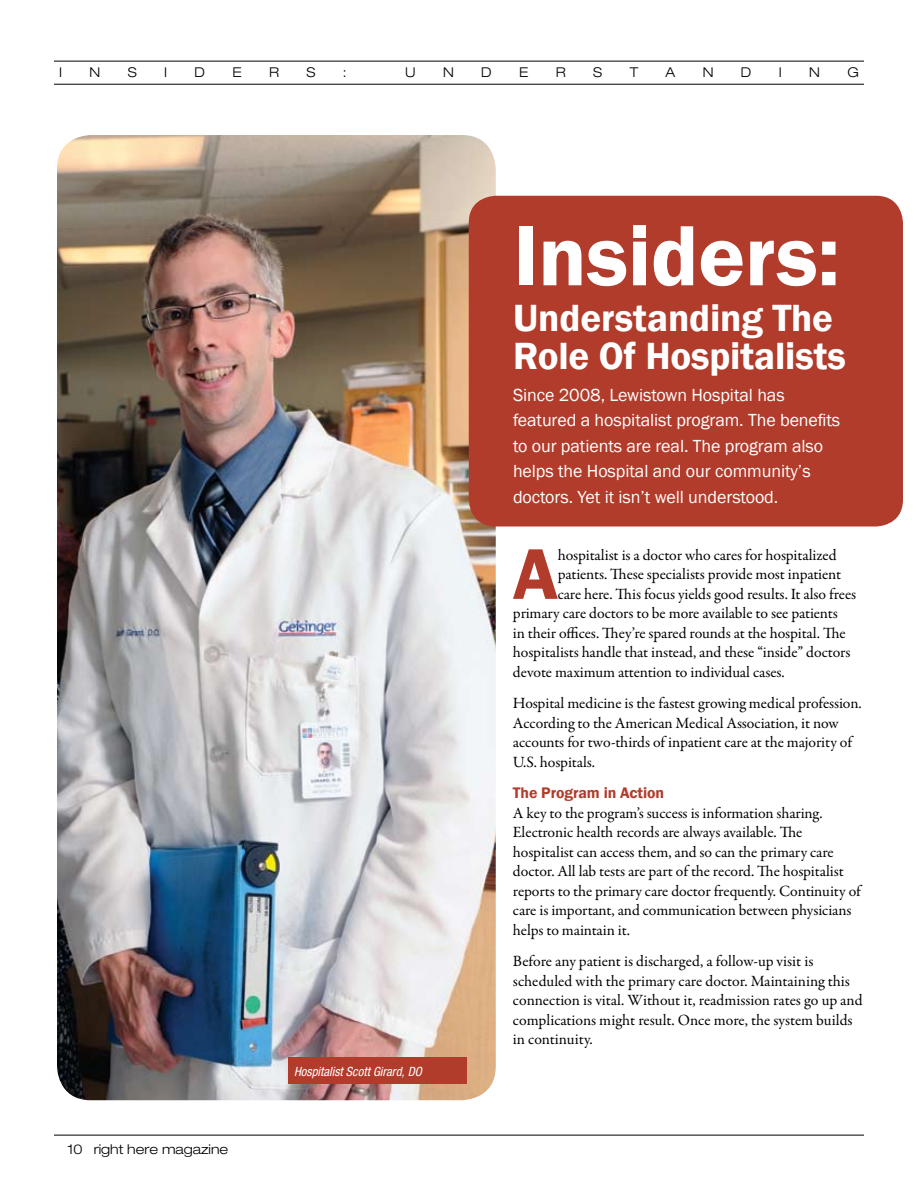
<style>
.page{position:relative;width:918px;height:1188px;background:#fff}
.page>*{position:absolute;margin:0;border:0;box-sizing:border-box;transform-origin:0 0}
.t1{font:600 88.5px "Franklin Gothic";letter-spacing:-.005em;color:#fff}
.t2{font:600 74.25px "Franklin Gothic";color:#b13c2b}
.t3{font:600 39px/37.5px "Franklin Gothic";letter-spacing:-.005em;color:#fff}
.t4{font:18px/25.5px "Franklin Gothic";letter-spacing:-.005em;color:#fff}
.t5{font:15.75px/19.5px "Garamond Premr Pro";letter-spacing:-.005em;color:#000}
.t6{font:600 15.75px "Franklin Gothic";letter-spacing:-.005em;color:#b13c2b}
.t7{font:300 expanded 13.5px "Helvetica Neue";color:#000}
.t8{font:italic condensed 12.75px "Helvetica Neue";color:#fff}
</style>
<div class="page">
<hr style="left:54px;top:61px;width:810px;height:1px;background:#000">
<hr style="left:54px;top:84px;width:810px;height:1px;background:#000">
<hr style="left:54px;top:1135px;width:810px;height:1px;background:#000">
<img style="left:57px;top:135px;width:439px;height:965px">
<div style="left:469px;top:196px;width:434px;height:330px;background:#b13c2b;border-radius:27px"></div>
<div style="left:288px;top:1058px;width:179px;height:26px;background:#b13c2b"></div>
<p class="t7" style="left:59px;top:64px;width:4px">I</p>
<p class="t7" style="left:90px;top:64px;width:34px">NSIDERS</p>
<p class="t7" style="left:343px;top:64px;width:5px">:</p>
<p class="t7" style="left:405px;top:64px;width:12px">U</p>
<p class="t7" style="left:443px;top:64px;width:36px">NDERSTANDING</p>
<h1 class="t1" style="left:513px;top:201px;width:329px">Insiders:</h1>
<h3 class="t3" style="left:513px;top:300px;width:334px">Understanding The<br>Role Of Hospitalists</h3>
<p class="t4" style="left:513px;top:383px;width:329px">Since 2008, Lewistown Hospital has featured a hospitalist program. The benefits to our patients are real. The program also helps the Hospital and our community’s doctors. Yet it isn’t well understood.</p>
<p class="t7" style="left:68px;top:1141px;width:162px">10 RIGHT HERE MAGAZINE</p>
<p class="t8" style="left:294px;top:1064px;width:129px">Hospitalist Scott Girard, DO</p>
<h2 class="t2" style="left:513px;top:528px;width:47px">A</h2>
<p class="t5" style="left:558px;top:546px;width:280px">hospitalist is a doctor who cares for hospitalized</p>
<p class="t5" style="left:558px;top:565px;width:285px">patients. These specialists provide most inpatient</p>
<p class="t5" style="left:558px;top:585px;width:300px">care here. This focus yields good results. It also frees</p>
<p class="t5" style="left:513px;top:604px;width:326px">primary care doctors to be more available to see patients</p>
<p class="t5" style="left:513px;top:624px;width:334px">in their offices. They’re spared rounds at the hospital. The</p>
<p class="t5" style="left:513px;top:643px;width:339px">hospitalists handle that instead, and these “inside” doctors</p>
<p class="t5" style="left:513px;top:663px;width:273px">devote maximum attention to individual cases.</p>
<p class="t5" style="left:513px;top:694px;width:350px">Hospital medicine is the fastest growing medical profession.<br>According to the American Medical Association, it now accounts for two-thirds of inpatient care at the majority of U.S. hospitals.</p>
<p class="t6" style="left:513px;top:783px;width:153px">The Program in Action</p>
<p class="t5" style="left:513px;top:804px;width:349px">A key to the program’s success is information sharing.<br>Electronic health records are always available. The hospitalist can access them, and so can the primary care doctor. All lab tests are part of the record. The hospitalist reports to the primary care doctor frequently. Continuity of care is important, and communication between physicians helps to maintain it.</p>
<p class="t5" style="left:513px;top:952px;width:351px">Before any patient is discharged, a follow-up visit is scheduled with the primary care doctor. Maintaining this connection is vital. Without it, readmission rates go up and complications might result. Once more, the system builds in continuity.</p>
</div>
